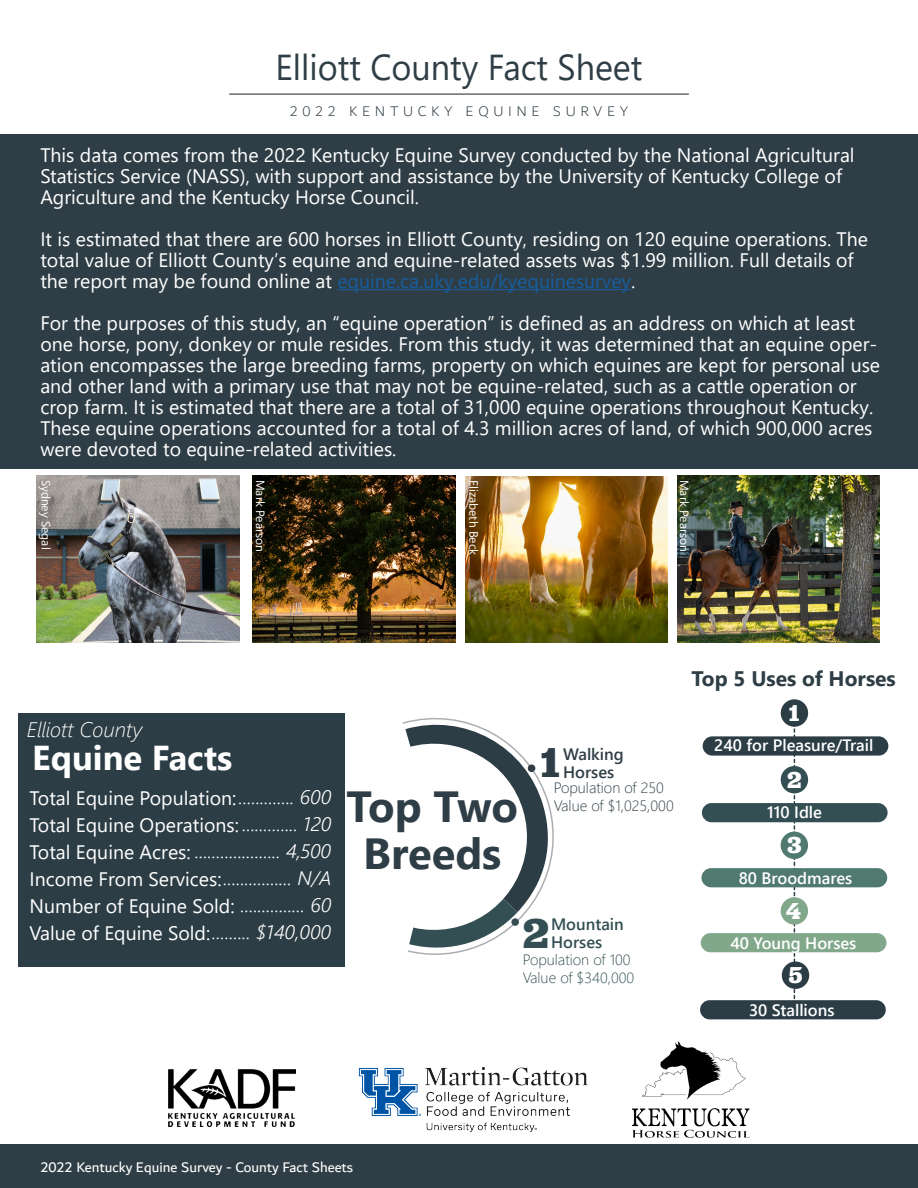
<style>
.page{position:relative;width:918px;height:1188px;background:#fff}
.page>*{position:absolute;margin:0;border:0;box-sizing:border-box;transform-origin:0 0}
.t1{font:700 43.5px/46.8px "Segoe UI";color:#2f3e46;text-align:center}
.t2{font:700 43.5px "Jubilat";color:#2f3e46}
.t3{font:700 43.5px "Jubilat";color:#344f53}
.t4{font:36px "Segoe UI";color:#2f3e46;scale:.95 1}
.t5{font:700 34.5px "Segoe UI";color:#fff}
.t6{font:700 24px "Jubilat";color:#fff}
.t7{font:700 21px "Segoe UI";color:#2f3e46}
.t8{font:italic 300 21px "Segoe UI";color:#fff}
.t9{font:19.5px/21px "Segoe UI";color:#fff}
.t10{font:600 16.5px "Segoe UI";color:#fff}
.t11{font:600 16.5px/18px "Segoe UI";color:#344f53}
.t12{font:600 16.5px/18px "Segoe UI";color:#2f3e46}
.t13{font:15px "Dubai";color:#fff}
.t14{font:300 15px/18px "Segoe UI";color:#2f3e46}
.t15{font:300 15px/18px "Segoe UI";color:#344f53}
.t16{font:300 15px "Dubai";letter-spacing:.31em;color:#2f3e46}
.t17{font:12px "Segoe UI";color:#fff}
.s1{color:#175d9e}
.s2{font-weight:300;font-style:italic}
</style>
<div class="page">
<div style="left:0;top:135px;width:918px;height:334px;background:#2f3e46"></div>
<hr style="left:229px;top:94px;width:460px;height:1px;background:#231f20">
<img style="left:465px;top:476px;width:202px;height:167px">
<img style="left:37px;top:476px;width:203px;height:167px">
<img style="left:252px;top:476px;width:203px;height:167px">
<img style="left:677px;top:476px;width:202px;height:167px">
<div style="left:18px;top:713px;width:326px;height:253px;background:#2c3d45"></div>
<svg style="left:344px;top:713px;width:210px;height:244px"></svg>
<svg style="left:794px;top:728px;width:1px;height:272px"></svg>
<div style="left:703px;top:736px;width:185px;height:20px;background:#2c3d45;border-radius:10px"></div>
<div style="left:702px;top:803px;width:186px;height:19px;background:#344f53;border-radius:10px"></div>
<div style="left:701px;top:868px;width:186px;height:19px;background:#50796f;border-radius:10px"></div>
<div style="left:701px;top:933px;width:185px;height:19px;background:#82a88c;border-radius:10px"></div>
<div style="left:700px;top:1000px;width:186px;height:19px;background:#2c3d45;border-radius:10px"></div>
<div style="left:781px;top:699px;width:27px;height:28px;background:#2c3d45;border-radius:50%"></div>
<div style="left:781px;top:766px;width:27px;height:27px;background:#344f53;border-radius:50%"></div>
<div style="left:781px;top:832px;width:27px;height:27px;background:#50796f;border-radius:50%"></div>
<div style="left:781px;top:897px;width:27px;height:28px;background:#82a88c;border-radius:50%"></div>
<div style="left:782px;top:962px;width:27px;height:27px;background:#2c3d45;border-radius:50%"></div>
<hr style="left:337px;top:289px;width:294px;height:1px;background:#175d9e">
<div style="left:0;top:1145px;width:918px;height:43px;background:#2f3e46"></div>
<img style="left:169px;top:1069px;width:126px;height:57px">
<img style="left:632px;top:1041px;width:117px;height:97px">
<img style="left:358px;top:1067px;width:230px;height:65px">
<h2 class="t4" style="left:276px;top:33px;width:388px">Elliott County Fact Sheet</h2>
<p class="t16" style="left:290px;top:100px;width:340px">2022 KENTUCKY EQUINE SURVEY</p>
<p class="t9" style="left:40px;top:143px;width:816px">This data comes from the 2022 Kentucky Equine Survey conducted by the National Agricultural<br>Statistics Service (NASS), with support and assistance by the University of Kentucky College of<br>Agriculture and the Kentucky Horse Council.</p>
<p class="t9" style="left:40px;top:227px;width:829px">It is estimated that there are 600 horses in Elliott County, residing on 120 equine operations. The total value of Elliott County’s equine and equine-related assets was $1.99 million. Full details of the report may be found online at <span class="s1">equine.ca.uky.edu/kyequinesurvey</span>.</p>
<p class="t9" style="left:40px;top:311px;width:841px">For the purposes of this study, an “equine operation” is defined as an address on which at least one horse, pony, donkey or mule resides. From this study, it was determined that an equine oper&shy;ation encompasses the large breeding farms, property on which equines are kept for personal use and other land with a primary use that may not be equine-related, such as a cattle operation or crop farm. It is estimated that there are a total of 31,000 equine operations throughout Kentucky.<br>These equine operations accounted for a total of 4.3 million acres of land, of which 900,000 acres were devoted to equine-related activities.</p>
<p class="t17" style="left:57px;top:480px;width:71px;rotate:90deg">Sydney Segal</p>
<p class="t17" style="left:485px;top:480px;width:77px;rotate:90deg">Elizabeth Beck</p>
<p class="t17" style="left:272px;top:480px;width:74px;rotate:90deg">Mark Pearson</p>
<p class="t17" style="left:696px;top:480px;width:74px;rotate:90deg">Mark Pearson</p>
<p class="t8" style="left:27px;top:710px;width:116px">Elliott County</p>
<h3 class="t5" style="left:32px;top:725px;width:202px">Equine Facts</h3>
<p class="t9" style="left:30px;top:783px;width:303px;line-height:26.5px;text-align:justify">Total Equine Population:<span class="s2">............. 600<br></span>Total Equine Operations: <span class="s2">............. 120<br></span>Total Equine Acres: <span class="s2">.................... 4,500</span></p>
<p class="t9" style="left:30px;top:863px;width:303px;line-height:27px;text-align:justify">Income From Services:<span class="s2">................ N/A </span>Number of Equine Sold: <span class="s2">............... 60<br></span>Value of Equine Sold:<span class="s2">......... $140,000</span></p>
<h1 class="t1" style="left:347px;top:780px;width:173px">Top Two<br>Breeds</h1>
<p class="t12" style="left:563px;top:744px;width:62px">Walking<br>Horses</p>
<h1 class="t2" style="left:540px;top:735px;width:21px">1</h1>
<p class="t14" style="left:554px;top:778px;width:121px">Population of 250<br>Value of $1,025,000</p>
<p class="t11" style="left:551px;top:914px;width:74px">Mountain<br>Horses</p>
<h1 class="t3" style="left:523px;top:905px;width:28px">2</h1>
<p class="t15" style="left:523px;top:949px;width:113px">Population of 100<br>Value of $340,000</p>
<p class="t7" style="left:691px;top:659px;width:206px">Top 5 Uses of Horses</p>
<p class="t6" style="left:789px;top:697px;width:12px">1</p>
<p class="t10" style="left:714px;top:730px;width:161px">240 for Pleasure/Trail</p>
<p class="t6" style="left:787px;top:764px;width:16px">2</p>
<p class="t10" style="left:767px;top:797px;width:56px">110 Idle</p>
<p class="t6" style="left:788px;top:830px;width:16px">3</p>
<p class="t10" style="left:739px;top:863px;width:115px">80 Broodmares</p>
<p class="t6" style="left:786px;top:896px;width:16px">4</p>
<p class="t10" style="left:730px;top:927px;width:128px">40 Young Horses</p>
<p class="t6" style="left:789px;top:960px;width:15px">5</p>
<p class="t10" style="left:749px;top:995px;width:87px">30 Stallions</p>
<p class="t13" style="left:40px;top:1158px;width:314px">2022 Kentucky Equine Survey - County Fact Sheets</p>
</div>
